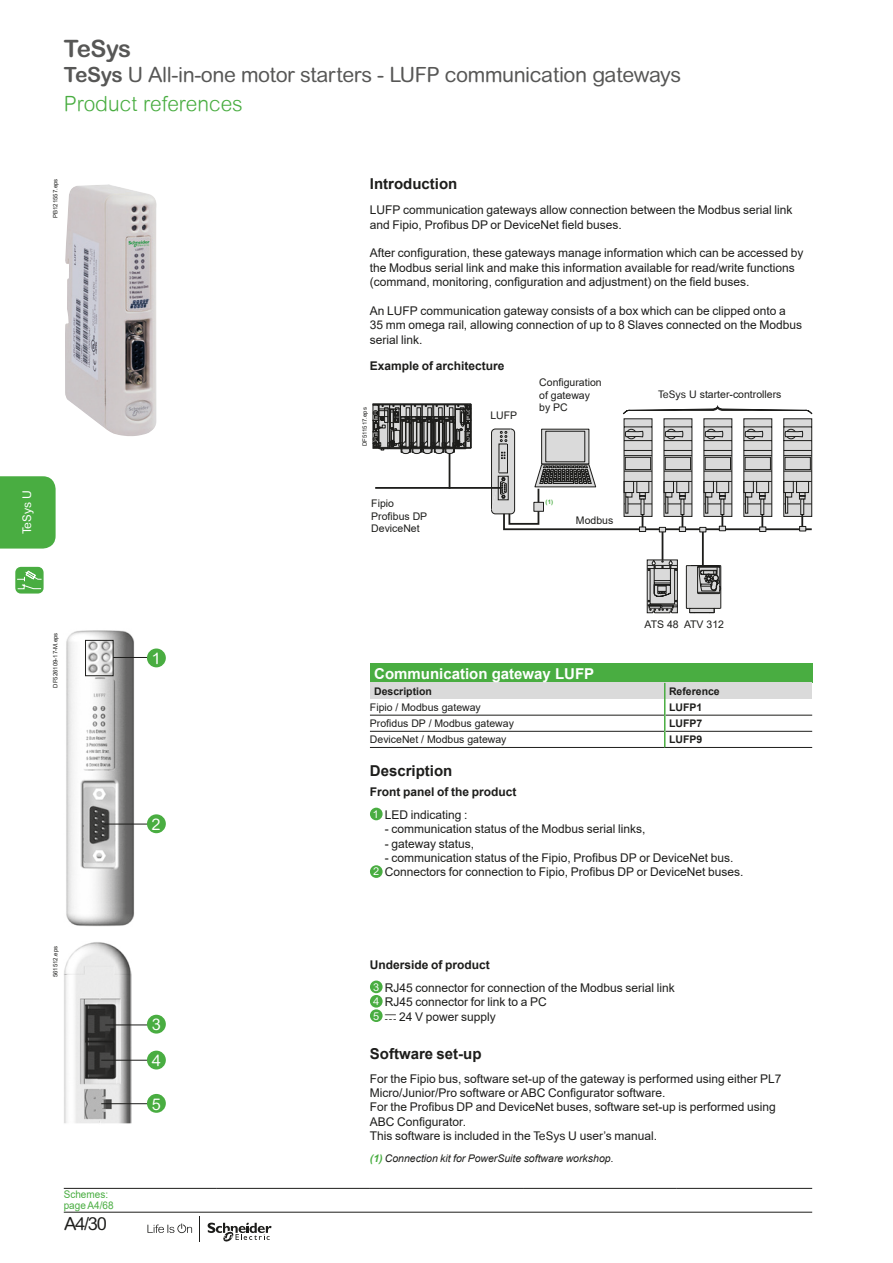
<style>
.page{position:relative;width:893px;height:1263px;background:#fff}
.page>*{position:absolute;margin:0;border:0;box-sizing:border-box;transform-origin:0 0}
.t1{font:700 24px "Arial Rounded MT Pro";letter-spacing:-.025em;color:#575756}
.t2{font:21px "Arial Rounded MT Pro";letter-spacing:-.02em;color:#575756}
.t3{font:300 21px "Arial Rounded MT";color:#49ad41}
.t4{font:18px "Arial Rounded MT Pro";color:#1d1d1b}
.t5{font:16.05px "Arial Rounded MT Pro";color:#fff}
.t6{font:700 15px "Arial";color:#1d1d1b}
.t7{font:700 15px "Arial";color:#fff}
.t8{font:12px/14.4px "Arial";color:#1d1d1b}
.t9{font:700 12px/23px "Arial";color:#1d1d1b}
.t10{font:12px "Arial Rounded MT Pro";color:#fff}
.t11{font:10.5px/12.6px "Arial";color:#1d1d1b}
.t12{font:italic 10.5px "Arial";color:#1d1d1b}
.t13{font:700 10.5px "Arial";color:#1d1d1b}
.t14{font:10.5px/10.5px "Arial";color:#49ad41;scale:.95 1}
.t15{font:700 6.15px "Arial";color:#49ad41}
.t16{font:6px "Arial";color:#1d1d1b}
.s1{font-weight:700}
.s2{font-family:"Arial Rounded MT Pro"}
.s3{font-family:"Arial Rounded MT Pro";font-weight:400;font-size:10.8px;color:#fff}
.s4{font-weight:400}
.s5{font-family:"Arial Rounded MT Pro";font-size:10.8px;color:#fff}
.s6{font-family:"Graph Schneider"}
.s7{font-weight:700;color:#49ad41}
</style>
<div class="page">
<svg style="left:147px;top:1223px;width:45px;height:10px"></svg>
<svg style="left:208px;top:1222px;width:64px;height:20px"></svg>
<div style="left:0;top:476px;width:56px;height:73px;background:#49ad41"></div>
<hr style="left:64px;top:1212px;width:748px;height:1px;background:#1d1d1b">
<hr style="left:702px;top:530px;width:2px;height:38px;background:#1d1d1b">
<hr style="left:662px;top:529px;width:1px;height:34px;background:#1d1d1b">
<svg style="left:646px;top:559px;width:32px;height:54px;background:#919190"></svg>
<svg style="left:373px;top:404px;width:439px;height:128px"></svg>
<svg style="left:686px;top:565px;width:35px;height:48px;background:#9f9f9e"></svg>
<div style="left:370px;top:663px;width:442px;height:20px;background:#49ad41"></div>
<div style="left:370px;top:683px;width:295px;height:16px;background:#dadada"></div>
<div style="left:665px;top:683px;width:147px;height:16px;background:#dadada"></div>
<hr style="left:370px;top:715px;width:294px;height:1px;background:#1d1d1b">
<hr style="left:665px;top:715px;width:147px;height:1px;background:#1d1d1b">
<hr style="left:370px;top:731px;width:294px;height:1px;background:#1d1d1b">
<hr style="left:665px;top:731px;width:147px;height:1px;background:#1d1d1b">
<hr style="left:370px;top:747px;width:295px;height:1px;background:#1d1d1b">
<hr style="left:665px;top:747px;width:147px;height:1px;background:#1d1d1b">
<svg style="left:664px;top:683px;width:1px;height:64px"></svg>
<div style="left:370px;top:808px;width:13px;height:12px;background:#49ad41;border-radius:50%"></div>
<div style="left:370px;top:865px;width:13px;height:13px;background:#49ad41;border-radius:50%"></div>
<div style="left:370px;top:980px;width:13px;height:13px;background:#49ad41;border-radius:50%"></div>
<div style="left:370px;top:995px;width:13px;height:12px;background:#49ad41;border-radius:50%"></div>
<div style="left:370px;top:1009px;width:13px;height:13px;background:#49ad41;border-radius:50%"></div>
<img style="left:64px;top:942px;width:67px;height:182px">
<hr style="left:105px;top:1024px;width:43px;height:1px;background:#1d1d1b">
<hr style="left:101px;top:1060px;width:47px;height:1px;background:#1d1d1b">
<hr style="left:101px;top:1103px;width:47px;height:1px;background:#1d1d1b">
<img style="left:66px;top:630px;width:70px;height:296px">
<div style="left:85px;top:640px;width:29px;height:36px;border:1px solid #1d1d1b"></div>
<hr style="left:113px;top:657px;width:38px;height:1px;background:#1d1d1b">
<hr style="left:103px;top:824px;width:47px;height:1px;background:#1d1d1b">
<div style="left:147px;top:648px;width:19px;height:19px;background:#49ad41;border-radius:50%"></div>
<div style="left:147px;top:814px;width:19px;height:19px;background:#49ad41;border-radius:50%"></div>
<div style="left:147px;top:1015px;width:19px;height:18px;background:#49ad41;border-radius:50%"></div>
<div style="left:147px;top:1051px;width:19px;height:18px;background:#49ad41;border-radius:50%"></div>
<div style="left:147px;top:1094px;width:19px;height:19px;background:#49ad41;border-radius:50%"></div>
<img style="left:65px;top:184px;width:92px;height:252px">
<hr style="left:64px;top:1188px;width:153px;height:1px;background:#1d1d1b">
<hr style="left:217px;top:1188px;width:153px;height:1px;background:#1d1d1b">
<hr style="left:370px;top:1188px;width:153px;height:1px;background:#1d1d1b">
<hr style="left:523px;top:1188px;width:153px;height:1px;background:#1d1d1b">
<hr style="left:676px;top:1188px;width:136px;height:1px;background:#1d1d1b">
<div style="left:15px;top:567px;width:29px;height:26px;border:2px solid #49ad41;border-radius:5px"></div>
<svg style="left:17px;top:570px;width:25px;height:20px"></svg>
<h1 class="t1" style="left:64px;top:34px;width:69px">TeSys</h1>
<h2 class="t2" style="left:64px;top:62px;width:619px"><span class="s1">TeSys</span> U All-in-one motor starters - LUFP communication gateways</h2>
<h2 class="t3" style="left:64px;top:91px;width:181px">Product references</h2>
<p class="t16" style="left:51px;top:218px;width:41px;rotate:-90deg">PB121557.eps</p>
<p class="t10" style="left:20px;top:534px;width:46px;rotate:-90deg">TeSys U</p>
<p class="t6" style="left:370px;top:173px;width:89px">Introduction</p>
<p class="t8" style="left:370px;top:203px;width:424px">LUFP communication gateways allow connection between the Modbus serial link and Fipio, Profibus DP or DeviceNet field buses.</p>
<p class="t8" style="left:370px;top:246px;width:435px">After configuration, these gateways manage information which can be accessed by the Modbus serial link and make this information available for read/write functions (command, monitoring, configuration and adjustment) on the field buses.</p>
<p class="t8" style="left:370px;top:304px;width:434px">An LUFP communication gateway consists of a box which can be clipped onto a<br>35 mm omega rail, allowing connection of up to 8 Slaves connected on the Modbus serial link.</p>
<p class="t9" style="left:370px;top:355px;width:136px">Example of architecture</p>
<p class="t11" style="left:539px;top:376px;width:64px">Configuration of gateway by PC</p>
<p class="t11" style="left:658px;top:388px;width:125px"><span class="s2">TeSys U</span> starter-controllers</p>
<p class="t16" style="left:360px;top:446px;width:40px;rotate:-90deg">DF511517.eps</p>
<p class="t11" style="left:490px;top:408px;width:28px">LUFP</p>
<p class="t11" style="left:371px;top:497px;width:58px">Fipio<br>Profibus DP<br>DeviceNet</p>
<p class="t15" style="left:546px;top:498px;width:9px">(1)</p>
<p class="t11" style="left:576px;top:514px;width:39px">Modbus</p>
<p class="t16" style="left:51px;top:688px;width:57px;rotate:-90deg">DF526109-17-M.eps</p>
<h3 class="t5" style="left:152px;top:649px;width:11px">1</h3>
<h3 class="t5" style="left:152px;top:815px;width:11px">2</h3>
<p class="t16" style="left:51px;top:977px;width:33px;rotate:-90deg">561512.eps</p>
<p class="t14" style="left:64px;top:1189px;width:54px">Schemes: page A4/68</p>
<h3 class="t4" style="left:64px;top:1212px;width:44px">A4/30</h3>
<h3 class="t5" style="left:152px;top:1015px;width:11px">3</h3>
<h3 class="t5" style="left:152px;top:1051px;width:11px">4</h3>
<h3 class="t5" style="left:152px;top:1095px;width:11px">5</h3>
<p class="t11" style="left:644px;top:618px;width:81px">ATS 48 ATV 312</p>
<p class="t7" style="left:374px;top:663px;width:222px">Communication gateway LUFP</p>
<p class="t13" style="left:374px;top:684px;width:59px">Description</p>
<p class="t13" style="left:669px;top:684px;width:52px">Reference</p>
<p class="t11" style="left:370px;top:701px;width:112px">Fipio / Modbus gateway</p>
<p class="t13" style="left:669px;top:700px;width:35px">LUFP1</p>
<p class="t11" style="left:370px;top:717px;width:145px">Profidus DP / Modbus gateway</p>
<p class="t13" style="left:669px;top:716px;width:35px">LUFP7</p>
<p class="t11" style="left:370px;top:733px;width:138px">DeviceNet / Modbus gateway</p>
<p class="t13" style="left:669px;top:732px;width:35px">LUFP9</p>
<p class="t6" style="left:370px;top:760px;width:84px">Description</p>
<p class="t9" style="left:370px;top:780px;width:148px">Front panel of the product<br><span class="s3">1</span> <span class="s4">LED indicating :</span></p>
<p class="t8" style="left:385px;top:822px;width:262px">- communication status of the Modbus serial links,</p>
<p class="t8" style="left:385px;top:836px;width:91px">- gateway status,</p>
<p class="t8" style="left:373px;top:850px;width:372px;text-align:center">- communication status of the Fipio, Profibus DP or DeviceNet bus.<br><span class="s5">2</span> Connectors for connection to Fipio, Profibus DP or DeviceNet buses.</p>
<p class="t8" style="left:370px;top:953px;width:307px;line-height:23px"><span class="s1">Underside of product<br></span><span class="s5">3</span> RJ45 connector for connection of the Modbus serial link</p>
<p class="t8" style="left:373px;top:994px;width:175px"><span class="s5">4</span> RJ45 connector for link to a PC<br><span class="s5">5</span> <span class="s6">c</span> 24 V power supply</p>
<p class="t6" style="left:370px;top:1043px;width:113px">Software set-up</p>
<p class="t8" style="left:370px;top:1071px;width:413px">For the Fipio bus, software set-up of the gateway is performed using either PL7<br>Micro/Junior/Pro software or ABC Configurator software.<br>For the Profibus DP and DeviceNet buses, software set-up is performed using ABC Configurator.<br>This software is included in the <span class="s2">TeSys U</span> user’s manual.</p>
<p class="t12" style="left:370px;top:1151px;width:245px"><span class="s7">(1)</span> Connection kit for PowerSuite software workshop.</p>
</div>
